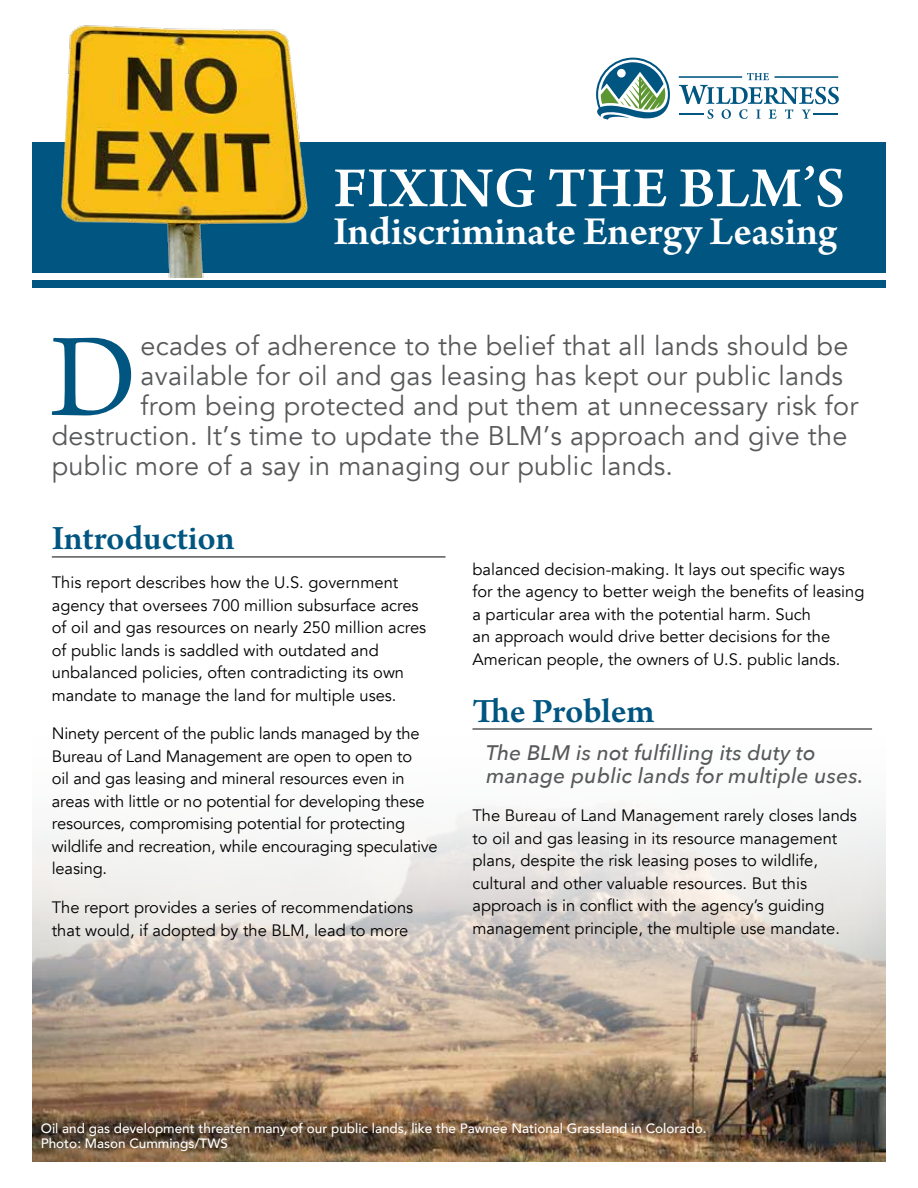
<style>
.page{position:relative;width:918px;height:1188px;background:#fff}
.page>*{position:absolute;margin:0;border:0;box-sizing:border-box;transform-origin:0 0}
.t1{font:124.05px "Arno Pro";color:#005581}
.t2{font:600 60px "Arno Pro";letter-spacing:.015em;color:#fff}
.t3{font:600 42px "Arno Pro";color:#fff}
.t4{font:600 36px "Arno Pro";color:#005581}
.t5{font:27px "Avenir";letter-spacing:.01em;color:#58595b}
.t6{font:italic 500 21px/22.5px "Avenir Next";letter-spacing:.01em;color:#58595b}
.t7{font:16.5px/22.5px "Avenir";color:#000}
.t8{font:500 13.5px/15px "Avenir";color:#fff}
</style>
<div class="page">
<img style="left:32px;top:1075px;width:854px;height:86px">
<svg style="left:32px;top:728px;width:854px;height:347px"></svg>
<hr style="left:52px;top:556px;width:394px;height:2px;background:#58595b">
<hr style="left:472px;top:728px;width:400px;height:2px;background:#58595b">
<div style="left:32px;top:142px;width:854px;height:131px;background:#005581"></div>
<div style="left:32px;top:281px;width:854px;height:7px;background:#005581"></div>
<img style="left:61px;top:25px;width:247px;height:253px">
<svg style="left:679px;top:73px;width:160px;height:46px"></svg>
<svg style="left:596px;top:58px;width:74px;height:62px"></svg>
<h2 class="t2" style="left:334px;top:153px;width:513px">FIXING THE BLM’S</h2>
<h3 class="t3" style="left:333px;top:207px;width:505px">Indiscriminate Energy Leasing</h3>
<h1 class="t1" style="left:50px;top:307px;width:89px">D</h1>
<h3 class="t5" style="left:140px;top:329px;width:709px">ecades of adherence to the belief that all lands should be</h3>
<h3 class="t5" style="left:140px;top:359px;width:704px">available for oil and gas leasing has kept our public lands</h3>
<h3 class="t5" style="left:140px;top:389px;width:720px">from being protected and put them at unnecessary risk for</h3>
<h3 class="t5" style="left:52px;top:419px;width:797px">destruction. It’s time to update the BLM’s approach and give the</h3>
<h3 class="t5" style="left:52px;top:449px;width:623px">public more of a say in managing our public lands.</h3>
<h3 class="t4" style="left:52px;top:518px;width:184px">Introduction</h3>
<p class="t7" style="left:52px;top:571px;width:376px">This report describes how the U.S. government agency that oversees 700 million subsurface acres of oil and gas resources on nearly 250 million acres of public lands is saddled with outdated and unbalanced policies, often contradicting its own mandate to manage the land for multiple uses.</p>
<p class="t7" style="left:52px;top:723px;width:387px">Ninety percent of the public lands managed by the Bureau of Land Management are open to open to<br>oil and gas leasing and mineral resources even in areas with little or no potential for developing these resources, compromising potential for protecting wildlife and recreation, while encouraging speculative leasing.</p>
<p class="t7" style="left:52px;top:896px;width:363px">The report provides a series of recommendations that would, if adopted by the BLM, lead to more</p>
<p class="t7" style="left:472px;top:558px;width:393px">balanced decision-making. It lays out specific ways for the agency to better weigh the benefits of leasing a particular area with the potential harm. Such<br>an approach would drive better decisions for the American people, the owners of U.S. public lands.</p>
<h3 class="t4" style="left:472px;top:690px;width:184px">The Problem</h3>
<p class="t6" style="left:486px;top:741px;width:379px">The BLM is not fulfilling its duty to manage public lands for multiple uses.</p>
<p class="t7" style="left:472px;top:805px;width:386px">The Bureau of Land Management rarely closes lands to oil and gas leasing in its resource management plans, despite the risk leasing poses to wildlife, cultural and other valuable resources. But this approach is in conflict with the agency’s guiding management principle, the multiple use mandate.</p>
<p class="t8" style="left:41px;top:1120px;width:667px">Oil and gas development threaten many of our public lands, like the Pawnee National Grassland in Colorado.<br>Photo: Mason Cummings/TWS</p>
</div>
